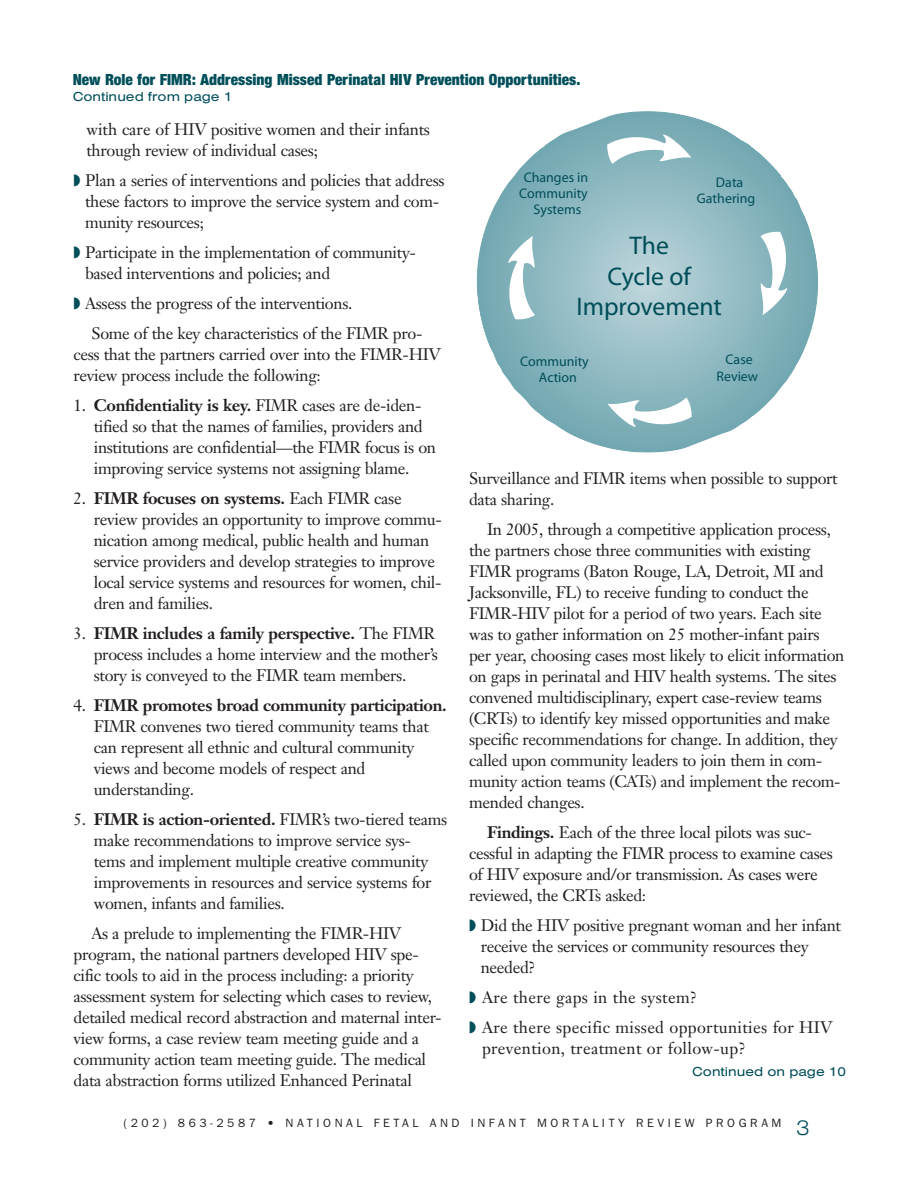
<style>
.page{position:relative;width:918px;height:1188px;background:#fff}
.page>*{position:absolute;margin:0;border:0;box-sizing:border-box;transform-origin:0 0}
.t1{font:25.5px/30.8px "Humanist 777 BT Black B";color:#004e59;text-align:center}
.t2{font:22.5px "Sans Light Extended DTC";color:#004e59}
.T{font:16.5px/21px "Janson Text";letter-spacing:-.02em;color:#231f20}
.Numbers{font:16.5px/21px "Janson Text";letter-spacing:-.02em;color:#231f20}
.Lb{font:16.5px/21px "Janson Text";letter-spacing:-.02em;color:#231f20}
.Lb-2{font:16.5px/21px "Janson Text";letter-spacing:.02em;color:#231f20}
.Cont__head{font:16.5px "Sans Black Condensed DTC";color:#004e59}
.t3{font:13.95px/16.2px "Humanist 777 BT Black B";color:#004e59;text-align:center}
.Jump_Lines{font:13.5px "Sans Extended Regular DTC";color:#004e59}
.t4{font:12px "Franklin Gothic";letter-spacing:.3em;color:#231f20}
.s1{color:#004e59}
.s2{font-weight:700}
</style>
<div class="page">
<svg style="left:476px;top:111px;width:342px;height:342px"></svg>
<svg style="left:476px;top:126px;width:11px;height:33px"></svg>
<svg style="left:508px;top:236px;width:27px;height:83px"></svg>
<svg style="left:760px;top:232px;width:27px;height:83px"></svg>
<svg style="left:608px;top:397px;width:84px;height:30px"></svg>
<svg style="left:607px;top:135px;width:84px;height:29px"></svg>
<p class="Cont__head" style="left:73px;top:69px;width:509px">New Role for FIMR: Addressing Missed Perinatal HIV Prevention Opportunities.</p>
<p class="Jump_Lines" style="left:73px;top:89px;width:161px">Continued from page 1</p>
<p class="Lb" style="left:86px;top:118px;width:345px">with care of HIV positive women and their infants through review of individual cases;</p>
<p class="Lb" style="left:85px;top:169px;width:361px;text-indent:-12px"><span class="s1">◗</span> Plan a series of interventions and policies that address these factors to improve the service system and com&shy;munity resources;</p>
<p class="Lb" style="left:85px;top:241px;width:332px;text-indent:-12px"><span class="s1">◗</span> Participate in the implementation of community&shy;based interventions and policies; and</p>
<p class="Lb" style="left:74px;top:292px;width:280px"><span class="s1">◗</span> Assess the progress of the interventions.</p>
<p class="T" style="left:74px;top:322px;width:369px;text-indent:18px">Some of the key characteristics of the FIMR pro&shy;cess that the partners carried over into the FIMR-HIV review process include the following:</p>
<p class="Numbers" style="left:94px;top:394px;width:344px;text-indent:-20px">1. <span class="s2">Confidentiality is key.</span> FIMR cases are de-iden&shy;tified so that the names of families, providers and institutions are confidential—the FIMR focus is on improving service systems not assigning blame.</p>
<p class="Numbers" style="left:94px;top:487px;width:350px;text-indent:-20px">2. <span class="s2">FIMR focuses on systems.</span> Each FIMR case review provides an opportunity to improve commu&shy;nication among medical, public health and human service providers and develop strategies to improve local service systems and resources for women, chil&shy;dren and families.</p>
<p class="Numbers" style="left:94px;top:622px;width:346px;text-indent:-20px">3. <span class="s2">FIMR includes a family perspective.</span> The FIMR process includes a home interview and the mother’s story is conveyed to the FIMR team members.</p>
<p class="Numbers" style="left:94px;top:694px;width:355px;text-indent:-20px">4. <span class="s2">FIMR promotes broad community participation.<br></span>FIMR convenes two tiered community teams that can represent all ethnic and cultural community views and become models of respect and understanding.</p>
<p class="Numbers" style="left:94px;top:808px;width:355px;text-indent:-20px">5. <span class="s2">FIMR is action-oriented.</span> FIMR’s two-tiered teams make recommendations to improve service sys-<br>tems and implement multiple creative community improvements in resources and service systems for women, infants and families.</p>
<p class="T" style="left:74px;top:922px;width:370px;text-indent:18px">As a prelude to implementing the FIMR-HIV program, the national partners developed HIV spe&shy;cific tools to aid in the process including: a priority assessment system for selecting which cases to review, detailed medical record abstraction and maternal inter&shy;view forms, a case review team meeting guide and a community action team meeting guide. The medical data abstraction forms utilized Enhanced Perinatal</p>
<p class="t3" style="left:519px;top:169px;width:71px">Changes in<br>Community<br>Systems</p>
<p class="t3" style="left:697px;top:174px;width:60px">Data<br>Gathering</p>
<p class="t1" style="left:576px;top:230px;width:147px">The<br>Cycle of<br>Improvement</p>
<p class="t3" style="left:717px;top:351px;width:43px">Case<br>Review</p>
<p class="t3" style="left:520px;top:353px;width:70px">Community<br>Action</p>
<p class="T" style="left:469px;top:468px;width:370px">Surveillance and FIMR items when possible to support data sharing.</p>
<p class="T" style="left:469px;top:519px;width:377px;text-indent:18px">In 2005, through a competitive application process, the partners chose three communities with existing FIMR programs (Baton Rouge, LA, Detroit, MI and Jacksonville, FL) to receive funding to conduct the FIMR-HIV pilot for a period of two years. Each site was to gather information on 25 mother-infant pairs per year, choosing cases most likely to elicit information on gaps in perinatal and HIV health systems. The sites convened multidisciplinary, expert case-review teams (CRTs) to identify key missed opportunities and make specific recommendations for change. In addition, they called upon community leaders to join them in com&shy;munity action teams (CATs) and implement the recom&shy;mended changes.</p>
<p class="T" style="left:469px;top:822px;width:365px;text-indent:18px"><span class="s2">Findings.</span> Each of the three local pilots was suc&shy;cessful in adapting the FIMR process to examine cases of HIV exposure and/or transmission. As cases were reviewed, the CRTs asked:</p>
<p class="Lb" style="left:481px;top:915px;width:362px;text-indent:-12px"><span class="s1">◗</span> Did the HIV positive pregnant woman and her infant receive the services or community resources they needed?</p>
<p class="Lb-2" style="left:469px;top:987px;width:230px"><span class="s1">◗</span> Are there gaps in the system?</p>
<p class="Lb-2" style="left:482px;top:1017px;width:352px;text-indent:-13px"><span class="s1">◗</span> Are there specific missed opportunities for HIV prevention, treatment or follow-up?</p>
<p class="Jump_Lines" style="left:692px;top:1064px;width:155px">Continued on page 10</p>
<p class="t4" style="left:124px;top:1116px;width:659px">(202) 863-2587 • NATIONAL FETAL AND INFANT MORTALITY REVIEW PROGRAM</p>
<p class="t2" style="left:796px;top:1115px;width:15px">3</p>
</div>
